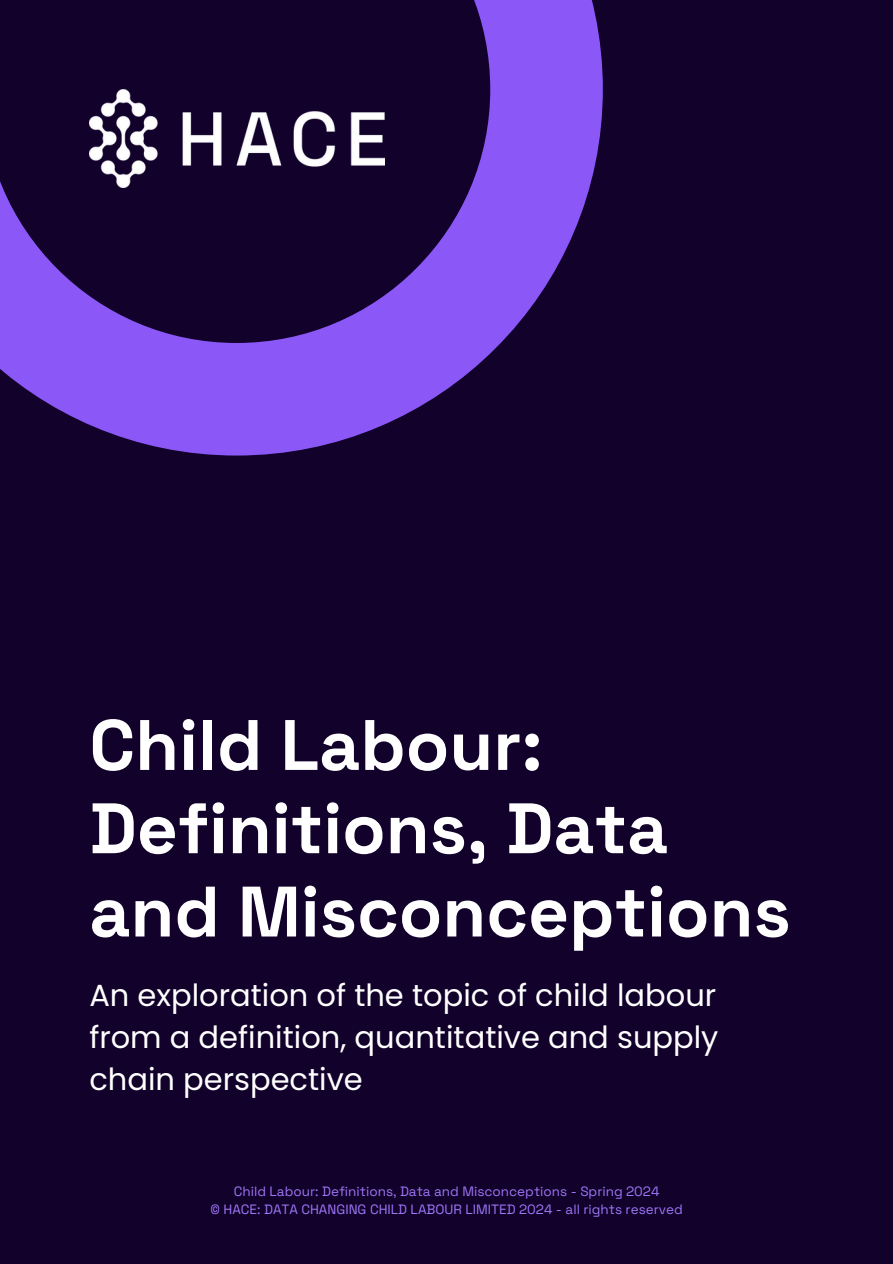
<style>
.page{position:relative;width:893px;height:1264px;background:#fff}
.page>*{position:absolute;margin:0;border:0;box-sizing:border-box;transform-origin:0 0}
.t1{font:700 71.25px/83.2px "Space Grotesk";color:#fff}
.t2{font:30.45px/41.7px "Poppins";color:#fff;text-align:justify}
.t3{font:13.5px "Space Grotesk";color:#a077f7}
</style>
<div class="page">
<div style="left:0;top:0;width:892px;height:1263px;background:#11012b"></div>
<svg style="left:0;top:0;width:602px;height:455px"></svg>
<h1 class="t1" style="left:89px;top:703px;width:703px">Child Labour:<br>Definitions, Data and Misconceptions</h1>
<h2 class="t2" style="left:89px;top:974px;width:630px">An exploration of the topic of child labour from a definition, quantitative and supply chain perspective</h2>
<p class="t3" style="left:234px;top:1183px;width:427px">Child Labour: Definitions, Data and Misconceptions - Spring 2024</p>
<p class="t3" style="left:210px;top:1201px;width:474px">© HACE: DATA CHANGING CHILD LABOUR LIMITED 2024 - all rights reserved</p>
</div>
